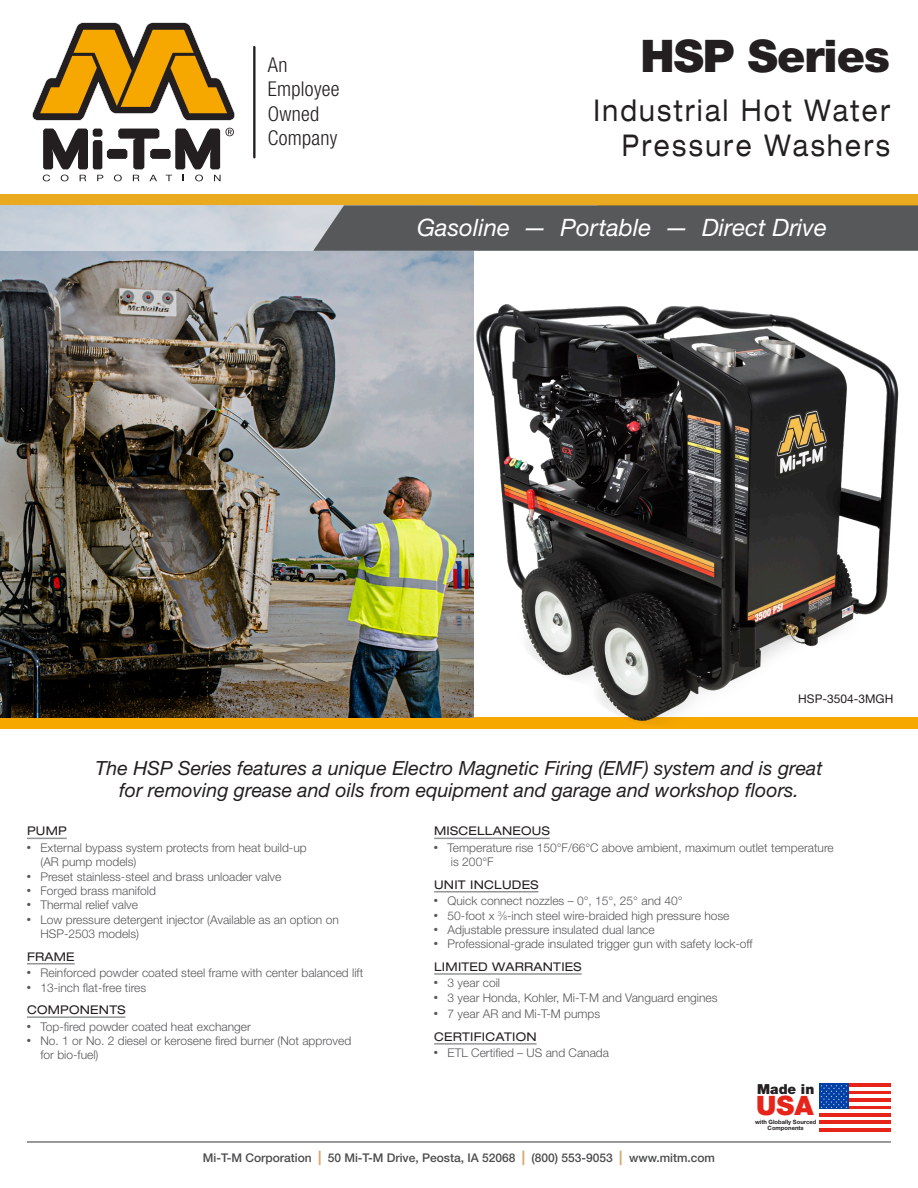
<style>
.page{position:relative;width:918px;height:1188px;background:#fff}
.page>*{position:absolute;margin:0;border:0;box-sizing:border-box;transform-origin:0 0}
.t1{font:900 45px "Helvetica Neue LT Std";letter-spacing:-.02em;color:#231f20}
.t2{font:expanded 30px "Helvetica Neue LT Std";letter-spacing:.1em;color:#231f20;scale:.8 1}
.t3{font:900 26.7px "Helvetica Neue LT Std";color:#e72419}
.t4{font:italic 24px "Helvetica Neue LT Std";color:#fff}
.t5{font:300 condensed 20.4px/24.6px "Helvetica Neue LT Std";letter-spacing:.015em;color:#231f20}
.t6{font:italic 19.5px "Helvetica Neue LT Std";color:#231f20}
.t7{font:900 13.8px "Helvetica Neue LT Std";color:#231f20}
.t8{font:300 12px "Helvetica Neue LT Std";color:#57585a}
.t9{font:expanded 12px "Helvetica Neue LT Std";letter-spacing:.02em;color:#231f20}
.t10{font:500 12px "Helvetica Neue LT Std";color:#4b4c4d}
.t11{font:12px "Helvetica Neue LT Std";color:#231f20}
.t12{font:700 5.85px/5.8px "Helvetica Neue LT Std";color:#231f20;text-align:center}
.s1{font-size:6.6px}
.s2{font-weight:800;font-size:14.4px;color:#d7a86d}
</style>
<div class="page">
<hr style="left:27px;top:1141px;width:864px;height:2px;background:#4b4c4d">
<div style="left:0;top:194px;width:918px;height:12px;background:#eaaa20"></div>
<div style="left:0;top:718px;width:918px;height:11px;background:#f6a800"></div>
<svg style="left:43px;top:175px;width:7px;height:6px"></svg>
<svg style="left:61px;top:175px;width:8px;height:6px"></svg>
<svg style="left:80px;top:175px;width:6px;height:6px"></svg>
<svg style="left:97px;top:175px;width:6px;height:6px"></svg>
<svg style="left:114px;top:175px;width:8px;height:6px"></svg>
<svg style="left:133px;top:175px;width:6px;height:6px"></svg>
<svg style="left:149px;top:175px;width:8px;height:6px"></svg>
<svg style="left:166px;top:175px;width:6px;height:6px"></svg>
<svg style="left:195px;top:175px;width:8px;height:6px"></svg>
<svg style="left:214px;top:175px;width:7px;height:6px"></svg>
<svg style="left:32px;top:22px;width:203px;height:99px"></svg>
<svg style="left:43px;top:128px;width:191px;height:41px"></svg>
<hr style="left:253px;top:47px;width:3px;height:110px;background:#231f20">
<img style="left:0;top:251px;width:473px;height:467px">
<div style="left:0;top:205px;width:596px;height:46px;background:#cdd4dc"></div>
<div style="left:313px;top:205px;width:605px;height:46px;background:#57585a"></div>
<svg style="left:819px;top:1083px;width:71px;height:49px"></svg>
<img style="left:472px;top:300px;width:435px;height:423px">
<hr style="left:27px;top:838px;width:40px;height:1px;background:#939598">
<hr style="left:27px;top:963px;width:48px;height:2px;background:#939598">
<hr style="left:27px;top:1016px;width:98px;height:2px;background:#939598">
<hr style="left:434px;top:838px;width:116px;height:1px;background:#939598">
<hr style="left:434px;top:891px;width:104px;height:2px;background:#939598">
<hr style="left:434px;top:973px;width:148px;height:2px;background:#939598">
<hr style="left:434px;top:1043px;width:103px;height:2px;background:#939598">
<h3 class="t5" style="left:268px;top:52px;width:73px">An<br>Employee<br>Owned<br>Company</h3>
<p class="t1" style="left:641px;top:29px;width:251px">HSP Series</p>
<p class="t2" style="left:593px;top:92px;width:372px">Industrial Hot Water</p>
<p class="t2" style="left:622px;top:127px;width:337px">Pressure Washers</p>
<p class="t4" style="left:417px;top:213px;width:412px">Gasoline — Portable — Direct Drive</p>
<p class="t11" style="left:798px;top:692px;width:97px">HSP-3504-3MGH</p>
<p class="t6" style="left:95px;top:756px;width:729px">The HSP Series features a unique Electro Magnetic Firing (EMF) system and is great</p>
<p class="t6" style="left:119px;top:779px;width:681px">for removing grease and oils from equipment and garage and workshop floors.</p>
<p class="t9" style="left:27px;top:824px;width:41px">PUMP</p>
<p class="t8" style="left:27px;top:840px;width:281px">● External bypass system protects from heat build-up</p>
<p class="t8" style="left:40px;top:855px;width:98px">(AR pump models)</p>
<p class="t8" style="left:27px;top:869px;width:256px">● Preset stainless-steel and brass unloader valve</p>
<p class="t8" style="left:27px;top:883px;width:131px">● Forged brass manifold</p>
<p class="t8" style="left:27px;top:898px;width:113px">● Thermal relief valve</p>
<p class="t8" style="left:27px;top:912px;width:313px">● Low pressure detergent injector (Available as an option on</p>
<p class="t8" style="left:40px;top:927px;width:100px">HSP-2503 models)</p>
<p class="t9" style="left:27px;top:949px;width:49px">FRAME</p>
<p class="t8" style="left:27px;top:966px;width:338px">● Reinforced powder coated steel frame with center balanced lift</p>
<p class="t8" style="left:27px;top:980px;width:121px">● 13-inch flat-free tires</p>
<p class="t9" style="left:27px;top:1003px;width:100px">COMPONENTS</p>
<p class="t8" style="left:27px;top:1019px;width:225px">● Top-fired powder coated heat exchanger</p>
<p class="t8" style="left:27px;top:1033px;width:326px">● No. 1 or No. 2 diesel or kerosene fired burner (Not approved</p>
<p class="t8" style="left:40px;top:1048px;width:60px">for bio-fuel)</p>
<p class="t9" style="left:434px;top:824px;width:117px">MISCELLANEOUS</p>
<p class="t8" style="left:434px;top:840px;width:401px">● Temperature rise 150°F/66°C above ambient, maximum outlet temperature</p>
<p class="t8" style="left:451px;top:855px;width:44px">is 200°F</p>
<p class="t9" style="left:434px;top:877px;width:106px">UNIT INCLUDES</p>
<p class="t8" style="left:434px;top:894px;width:250px">● Quick connect nozzles – 0°, 15°, 25° and 40°</p>
<p class="t8" style="left:434px;top:908px;width:297px">● 50-foot x <sup>3</sup>⁄<span class="s1">8</span>-inch steel wire-braided high pressure hose</p>
<p class="t8" style="left:434px;top:922px;width:222px">● Adjustable pressure insulated dual lance</p>
<p class="t8" style="left:434px;top:937px;width:320px">● Professional-grade insulated trigger gun with safety lock-off</p>
<p class="t9" style="left:434px;top:959px;width:149px">LIMITED WARRANTIES</p>
<p class="t8" style="left:434px;top:976px;width:67px">● 3 year coil</p>
<p class="t8" style="left:434px;top:990px;width:285px">● 3 year Honda, Kohler, Mi-T-M and Vanguard engines</p>
<p class="t8" style="left:434px;top:1007px;width:167px">● 7 year AR and Mi-T-M pumps</p>
<p class="t9" style="left:434px;top:1029px;width:104px">CERTIFICATION</p>
<p class="t8" style="left:434px;top:1046px;width:176px">● ETL Certified – US and Canada</p>
<p class="t7" style="left:757px;top:1080px;width:59px">Made in</p>
<p class="t12" style="left:755px;top:1119px;width:63px">with Globally Sourced<br>Components</p>
<p class="t3" style="left:756px;top:1090px;width:59px">USA</p>
<p class="t10" style="left:203px;top:1151px;width:514px">Mi-T-M Corporation <span class="s2">|</span> 50 Mi-T-M Drive, Peosta, IA 52068 <span class="s2">|</span> (800) 553-9053 <span class="s2">|</span> www.mitm.com</p>
</div>
